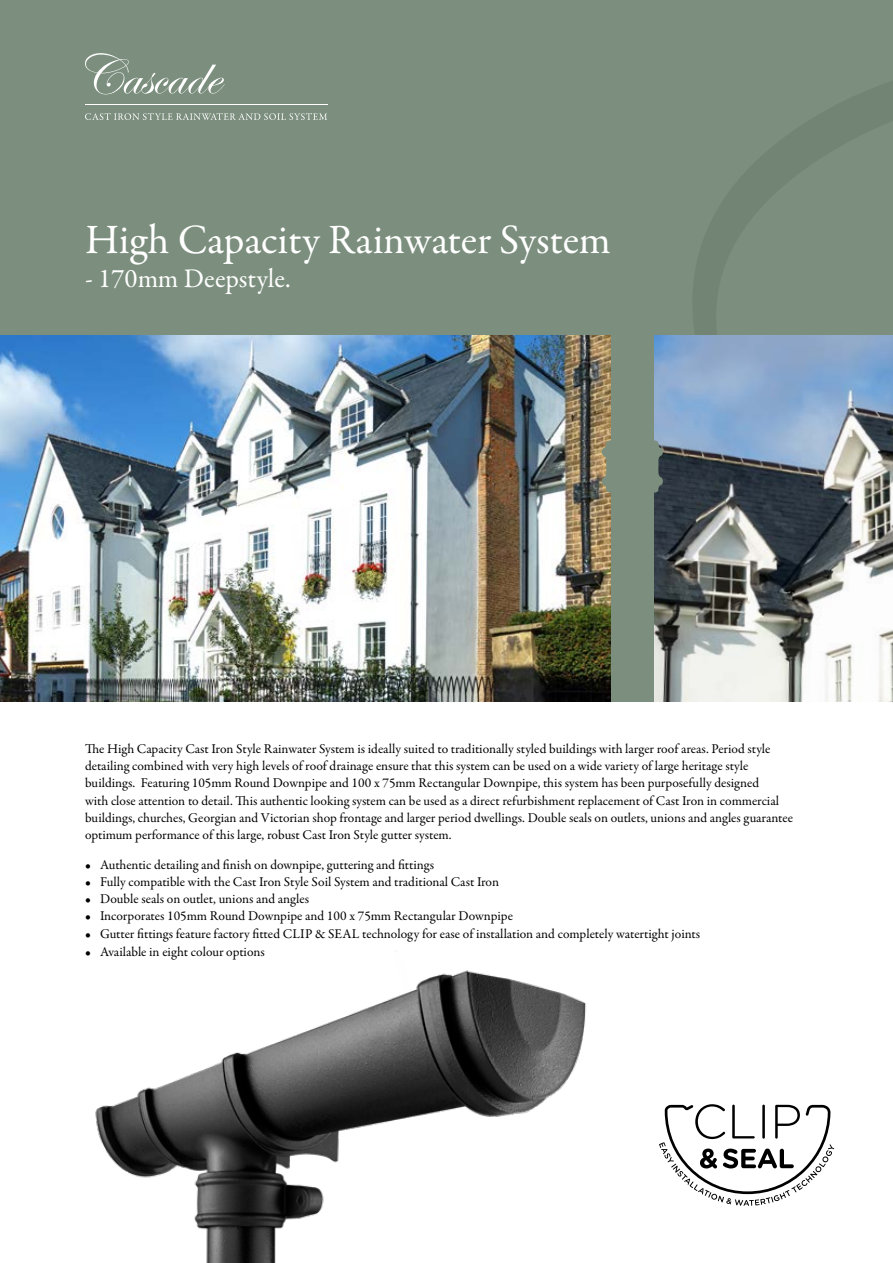
<style>
.page{position:relative;width:893px;height:1263px;background:#fff}
.page>*{position:absolute;margin:0;border:0;box-sizing:border-box;transform-origin:0 0}
.t1{font:42px "Garamond Premr Pro";letter-spacing:-.005em;color:#fff}
.t2{font:27px "Garamond Premr Pro";color:#fff}
.t3{font:13.5px/17.2px "Garamond Premr Pro";color:#000}
</style>
<div class="page">
<img style="left:95px;top:951px;width:491px;height:312px">
<div style="left:0;top:0;width:893px;height:702px;background:#7c8f7e"></div>
<img style="left:0;top:336px;width:611px;height:366px">
<img style="left:654px;top:336px;width:239px;height:366px">
<svg style="left:85px;top:113px;width:242px;height:7px"></svg>
<svg style="left:85px;top:53px;width:140px;height:41px"></svg>
<hr style="left:85px;top:104px;width:243px;height:1px;background:#fff">
<svg style="left:601px;top:440px;width:63px;height:52px"></svg>
<svg style="left:659px;top:1104px;width:175px;height:102px"></svg>
<h1 class="t1" style="left:85px;top:214px;width:527px">High Capacity Rainwater System</h1>
<h2 class="t2" style="left:85px;top:262px;width:207px">- 170mm Deepstyle.</h2>
<p class="t3" style="left:85px;top:740px;width:710px">The High Capacity Cast Iron Style Rainwater System is ideally suited to traditionally styled buildings with larger roof areas. Period style detailing combined with very high levels of roof drainage ensure that this system can be used on a wide variety of large heritage style buildings. Featuring 105mm Round Downpipe and 100 x 75mm Rectangular Downpipe, this system has been purposefully designed<br>with close attention to detail. This authentic looking system can be used as a direct refurbishment replacement of Cast Iron in commercial buildings, churches, Georgian and Victorian shop frontage and larger period dwellings. Double seals on outlets, unions and angles guarantee optimum performance of this large, robust Cast Iron Style gutter system.</p>
<p class="t3" style="left:85px;top:856px;width:350px">• Authentic detailing and finish on downpipe, guttering and fittings</p>
<p class="t3" style="left:85px;top:873px;width:416px">• Fully compatible with the Cast Iron Style Soil System and traditional Cast Iron</p>
<p class="t3" style="left:85px;top:890px;width:225px">• Double seals on outlet, unions and angles</p>
<p class="t3" style="left:85px;top:908px;width:429px">• Incorporates 105mm Round Downpipe and 100 x 75mm Rectangular Downpipe</p>
<p class="t3" style="left:85px;top:925px;width:617px">• Gutter fittings feature factory fitted CLIP &amp; SEAL technology for ease of installation and completely watertight joints</p>
<p class="t3" style="left:85px;top:943px;width:181px">• Available in eight colour options</p>
</div>
